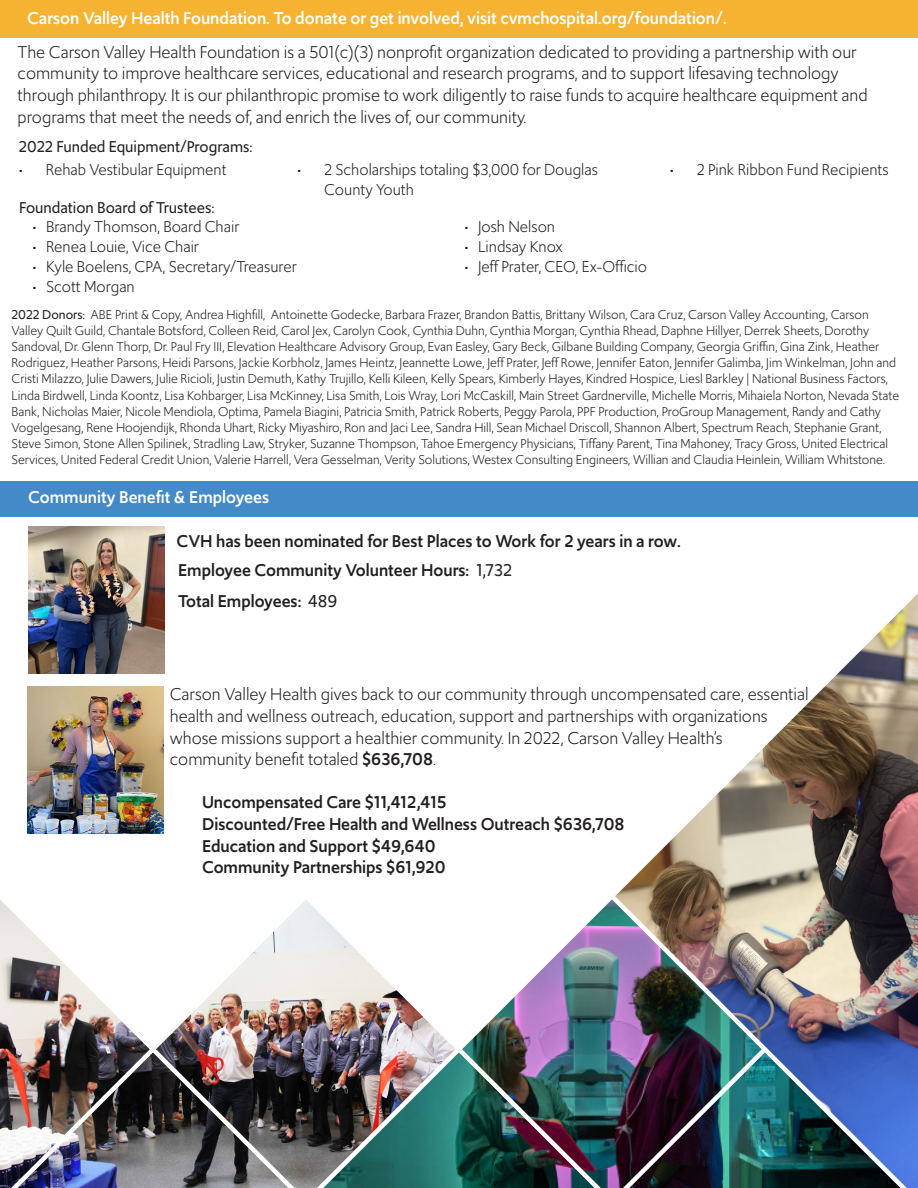
<style>
.page{position:relative;width:918px;height:1188px;background:#fff}
.page>*{position:absolute;margin:0;border:0;box-sizing:border-box;transform-origin:0 0}
.t1{font:18px/21.6px "Upgrade";color:#231f20}
.t2{font:500 18px/21.6px "Upgrade";color:#231f20}
.t3{font:500 18px "Upgrade";color:#fff}
.t4{font:16.5px "Upgrade";color:#231f20}
.t5{font:16.5px "Upgrade";color:#231f20}
.t6{font:13.5px/16.2px "Upgrade";color:#231f20}
.s1{font-style:inherit}
.s2{font-weight:400}
.s3{font-weight:500}
</style>
<div class="page">
<div style="left:0;top:0;width:918px;height:37px;background:#f6b332"></div>
<img style="left:0;top:900px;width:323px;height:288px">
<div style="left:0;top:481px;width:918px;height:36px;background:#4489c8"></div>
<img style="left:27px;top:687px;width:136px;height:147px">
<img style="left:323px;top:899px;width:292px;height:289px">
<img style="left:615px;top:593px;width:303px;height:595px">
<img style="left:28px;top:526px;width:137px;height:147px">
<h1 class="t3" style="left:27px;top:6px;width:701px">Carson Valley Health Foundation. To donate or get involved, visit cvmchospital.org/foundation/.</h1>
<p class="t1" style="left:18px;top:41px;width:852px">The Carson Valley Health Foundation is a 501(c)(3) nonprofit organization dedicated to providing a partnership with our community to improve healthcare services, educational and research programs, and to support lifesaving technology through philanthropy. It is our philanthropic promise to work diligently to raise funds to acquire healthcare equipment and programs that meet the needs of, and enrich the lives of, our community.</p>
<p class="t5" style="left:19px;top:135px;width:235px">2022 Funded Equipment/Programs:</p>
<p class="t4" style="left:19px;top:159px;width:209px">• Rehab Vestibular Equipment</p>
<p class="t4" style="left:297px;top:159px;width:302px">• 2 Scholarships totaling $3,000 for Douglas</p>
<p class="t4" style="left:670px;top:159px;width:220px">• 2 Pink Ribbon Fund Recipients</p>
<p class="t4" style="left:324px;top:178px;width:91px">County Youth</p>
<p class="t5" style="left:19px;top:197px;width:197px">Foundation Board of Trustees:</p>
<p class="t4" style="left:33px;top:216px;width:208px">• Brandy Thomson, Board Chair</p>
<p class="t4" style="left:33px;top:236px;width:168px">• Renea Louie, Vice Chair</p>
<p class="t4" style="left:33px;top:255px;width:266px">• Kyle Boelens, CPA, Secretary/Treasurer</p>
<p class="t4" style="left:33px;top:275px;width:104px">• Scott Morgan</p>
<p class="t4" style="left:465px;top:216px;width:92px">• Josh Nelson</p>
<p class="t4" style="left:465px;top:236px;width:100px">• Lindsay Knox</p>
<p class="t4" style="left:465px;top:255px;width:184px">• Jeff Prater, CEO, Ex-Officio</p>
<p class="t6" style="left:12px;top:306px;width:889px"><span class="s1">2022 Donors:</span> ABE Print &amp; Copy, Andrea Highfill, Antoinette Godecke, Barbara Frazer, Brandon Battis, Brittany Wilson, Cara Cruz, Carson Valley Accounting, Carson Valley Quilt Guild, Chantale Botsford, Colleen Reid, Carol Jex, Carolyn Cook, Cynthia Duhn, Cynthia Morgan, Cynthia Rhead, Daphne Hillyer, Derrek Sheets, Dorothy Sandoval, Dr. Glenn Thorp, Dr. Paul Fry III, Elevation Healthcare Advisory Group, Evan Easley, Gary Beck, Gilbane Building Company, Georgia Griffin, Gina Zink, Heather Rodriguez, Heather Parsons, Heidi Parsons, Jackie Korbholz, James Heintz, Jeannette Lowe, Jeff Prater, Jeff Rowe, Jennifer Eaton, Jennifer Galimba, Jim Winkelman, John and Cristi Milazzo, Julie Dawers, Julie Ricioli, Justin Demuth, Kathy Trujillo, Kelli Kileen, Kelly Spears, Kimberly Hayes, Kindred Hospice, Liesl Barkley | National Business Factors, Linda Birdwell, Linda Koontz, Lisa Kohbarger, Lisa McKinney, Lisa Smith, Lois Wray, Lori McCaskill, Main Street Gardnerville, Michelle Morris, Mihaiela Norton, Nevada State Bank, Nicholas Maier, Nicole Mendiola, Optima, Pamela Biagini, Patricia Smith, Patrick Roberts, Peggy Parola, PPF Production, ProGroup Management, Randy and Cathy Vogelgesang, Rene Hoojendijk, Rhonda Uhart, Ricky Miyashiro, Ron and Jaci Lee, Sandra Hill, Sean Michael Driscoll, Shannon Albert, Spectrum Reach, Stephanie Grant, Steve Simon, Stone Allen Spilinek, Stradling Law, Stryker, Suzanne Thompson, Tahoe Emergency Physicians, Tiffany Parent, Tina Mahoney, Tracy Gross, United Electrical Services, United Federal Credit Union, Valerie Harrell, Vera Gesselman, Verity Solutions, Westex Consulting Engineers, Willian and Claudia Heinlein, William Whitstone.</p>
<h1 class="t3" style="left:28px;top:485px;width:242px">Community Benefit &amp; Employees</h1>
<h1 class="t2" style="left:177px;top:530px;width:506px">CVH has been nominated for Best Places to Work for 2 years in a row.</h1>
<h1 class="t2" style="left:178px;top:559px;width:335px">Employee Community Volunteer Hours: <span class="s2">1,732</span></h1>
<h1 class="t2" style="left:178px;top:590px;width:161px">Total Employees: <span class="s2">489</span></h1>
<p class="t1" style="left:170px;top:684px;width:640px">Carson Valley Health gives back to our community through uncompensated care, essential health and wellness outreach, education, support and partnerships with organizations whose missions support a healthier community. In 2022, Carson Valley Health’s community benefit totaled <span class="s3">$636,708</span>.</p>
<h1 class="t2" style="left:202px;top:792px;width:424px">Uncompensated Care $11,412,415<br>Discounted/Free Health and Wellness Outreach $636,708<br>Education and Support $49,640<br>Community Partnerships $61,920</h1>
</div>
